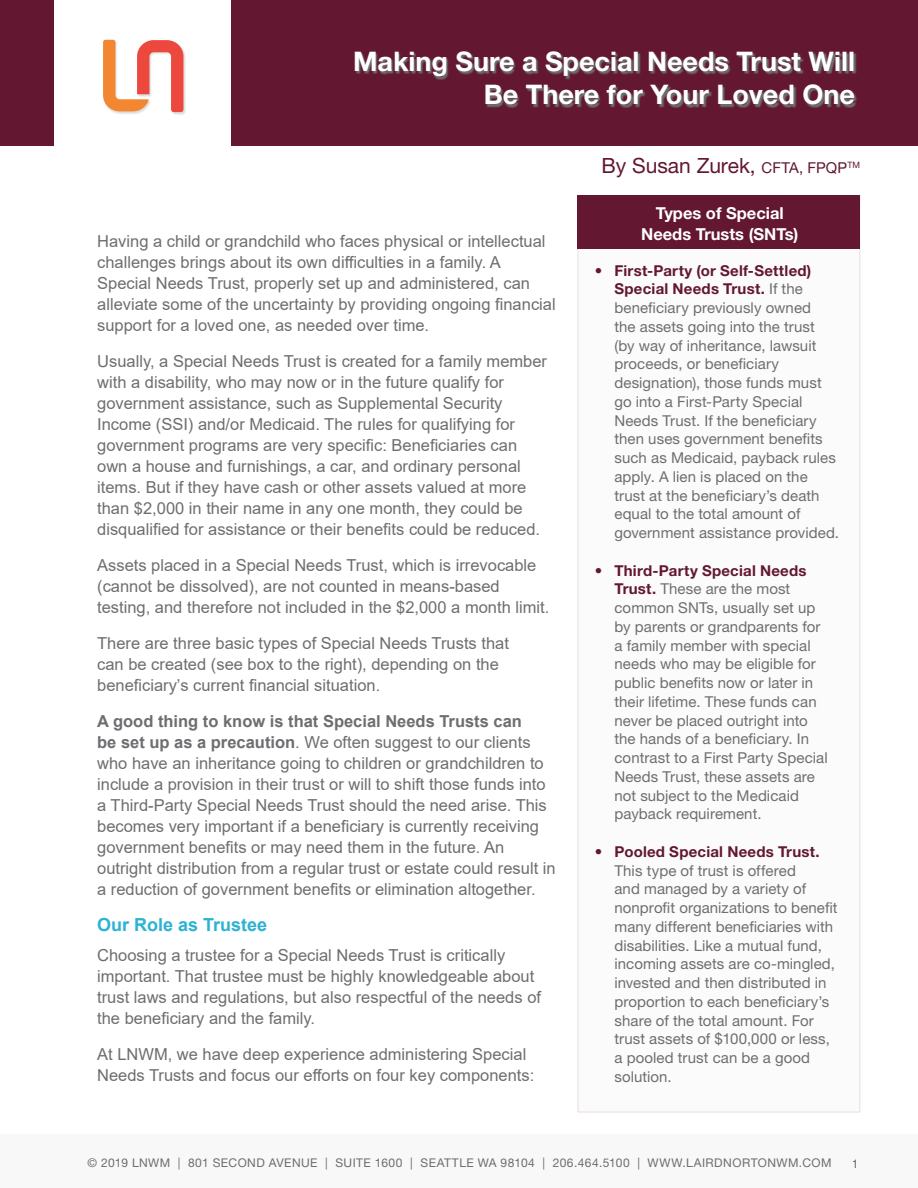
<style>
.page{position:relative;width:918px;height:1188px;background:#fff}
.page>*{position:absolute;margin:0;border:0;box-sizing:border-box;transform-origin:0 0}
.t1{font:700 27px/33px "Helvetica Neue LT Std";color:#fff;text-align:right}
.t2{font:21px "Helvetica Neue LT Std";color:#631730}
.t3{font:700 18px "Arial";color:#2cb3d3}
.t4{font:16.5px/21px "Arial";color:#6d6e71}
.t5{font:700 16.5px/21px "Helvetica Neue LT Std";color:#fff;text-align:center}
.t6{font:15px/18.8px "Helvetica Neue LT Std";letter-spacing:.005em;color:#6d6e71}
.t7{font:12px "Helvetica Neue LT Std";letter-spacing:.04em;color:#6c6d70}
.t8{font:12px "Helvetica LT Std";color:#6c6d70}
.s1{font-weight:700}
.s2{font-size:15px}
.s3{font-weight:700;color:#631730}
</style>
<div class="page">
<div style="left:0;top:1134px;width:918px;height:54px;background:#f8f8f8"></div>
<div style="left:103px;top:40px;width:84px;height:75px;background:#231f20;opacity:.15"></div>
<svg style="left:103px;top:40px;width:80px;height:72px"></svg>
<div style="left:0;top:0;width:54px;height:146px;background:#631730"></div>
<div style="left:231px;top:0;width:687px;height:146px;background:#631730"></div>
<svg style="left:356px;top:53px;width:501px;height:55px"></svg>
<div style="left:578px;top:195px;width:282px;height:917px;background:#fbfbfb"></div>
<div style="left:578px;top:195px;width:282px;height:54px;background:#631730"></div>
<h1 class="t1" style="left:353px;top:45px;width:503px">Making Sure a Special Needs Trust Will<br>Be There for Your Loved One</h1>
<p class="t4" style="left:97px;top:230px;width:460px">Having a child or grandchild who faces physical or intellectual challenges brings about its own difficulties in a family. A Special Needs Trust, properly set up and administered, can alleviate some of the uncertainty by providing ongoing financial support for a loved one, as needed over time.</p>
<p class="t4" style="left:97px;top:350px;width:451px">Usually, a Special Needs Trust is created for a family member with a disability, who may now or in the future qualify for government assistance, such as Supplemental Security Income (SSI) and/or Medicaid. The rules for qualifying for government programs are very specific: Beneficiaries can own a house and furnishings, a car, and ordinary personal items. But if they have cash or other assets valued at more than $2,000 in their name in any one month, they could be disqualified for assistance or their benefits could be reduced.</p>
<p class="t4" style="left:97px;top:554px;width:454px">Assets placed in a Special Needs Trust, which is irrevocable (cannot be dissolved), are not counted in means-based testing, and therefore not included in the $2,000 a month limit.</p>
<p class="t4" style="left:97px;top:632px;width:413px">There are three basic types of Special Needs Trusts that can be created (see box to the right), depending on the beneficiary’s current financial situation.</p>
<p class="t4" style="left:97px;top:710px;width:460px"><span class="s1">A good thing to know is that Special Needs Trusts can<br>be set up as a precaution</span>. We often suggest to our clients who have an inheritance going to children or grandchildren to include a provision in their trust or will to shift those funds into a Third-Party Special Needs Trust should the need arise. This becomes very important if a beneficiary is currently receiving government benefits or may need them in the future. An outright distribution from a regular trust or estate could result in a reduction of government benefits or elimination altogether.</p>
<p class="t3" style="left:97px;top:912px;width:172px">Our Role as Trustee</p>
<p class="t4" style="left:97px;top:944px;width:445px">Choosing a trustee for a Special Needs Trust is critically important. That trustee must be highly knowledgeable about trust laws and regulations, but also respectful of the needs of the beneficiary and the family.</p>
<p class="t4" style="left:97px;top:1043px;width:439px">At LNWM, we have deep experience administering Special<br>Needs Trusts and focus our efforts on four key components:</p>
<p class="t2" style="left:602px;top:153px;width:260px">By Susan Zurek, <span class="s2">CFTA, FPQP</span><sup>TM</sup></p>
<p class="t5" style="left:641px;top:202px;width:159px">Types of Special<br>Needs Trusts (SNTs)</p>
<p class="t6" style="left:614px;top:261px;width:226px;text-indent:-20px"><span class="s3">• First-Party (or Self-Settled)<br>Special Needs Trust.</span> If the beneficiary previously owned<br>the assets going into the trust<br>(by way of inheritance, lawsuit proceeds, or beneficiary designation), those funds must go into a First-Party Special<br>Needs Trust. If the beneficiary then uses government benefits such as Medicaid, payback rules apply. A lien is placed on the trust at the beneficiary’s death equal to the total amount of government assistance provided.</p>
<p class="t6" style="left:614px;top:561px;width:215px;text-indent:-20px"><span class="s3">• Third-Party Special Needs<br>Trust.</span> These are the most common SNTs, usually set up by parents or grandparents for a family member with special needs who may be eligible for public benefits now or later in their lifetime. These funds can never be placed outright into the hands of a beneficiary. In contrast to a First Party Special<br>Needs Trust, these assets are not subject to the Medicaid payback requirement.</p>
<p class="t6" style="left:614px;top:842px;width:225px;text-indent:-20px"><span class="s3">• Pooled Special Needs Trust.<br></span>This type of trust is offered<br>and managed by a variety of nonprofit organizations to benefit many different beneficiaries with disabilities. Like a mutual fund, incoming assets are co-mingled, invested and then distributed in proportion to each beneficiary’s share of the total amount. For trust assets of $100,000 or less, a pooled trust can be a good solution.</p>
<p class="t7" style="left:88px;top:1156px;width:745px">© 2019 LNWM | 801 SECOND AVENUE | SUITE 1600 | SEATTLE WA 98104 | 206.464.5100 | WWW.LAIRDNORTONWM.COM</p>
<p class="t8" style="left:852px;top:1157px;width:8px">1</p>
</div>
